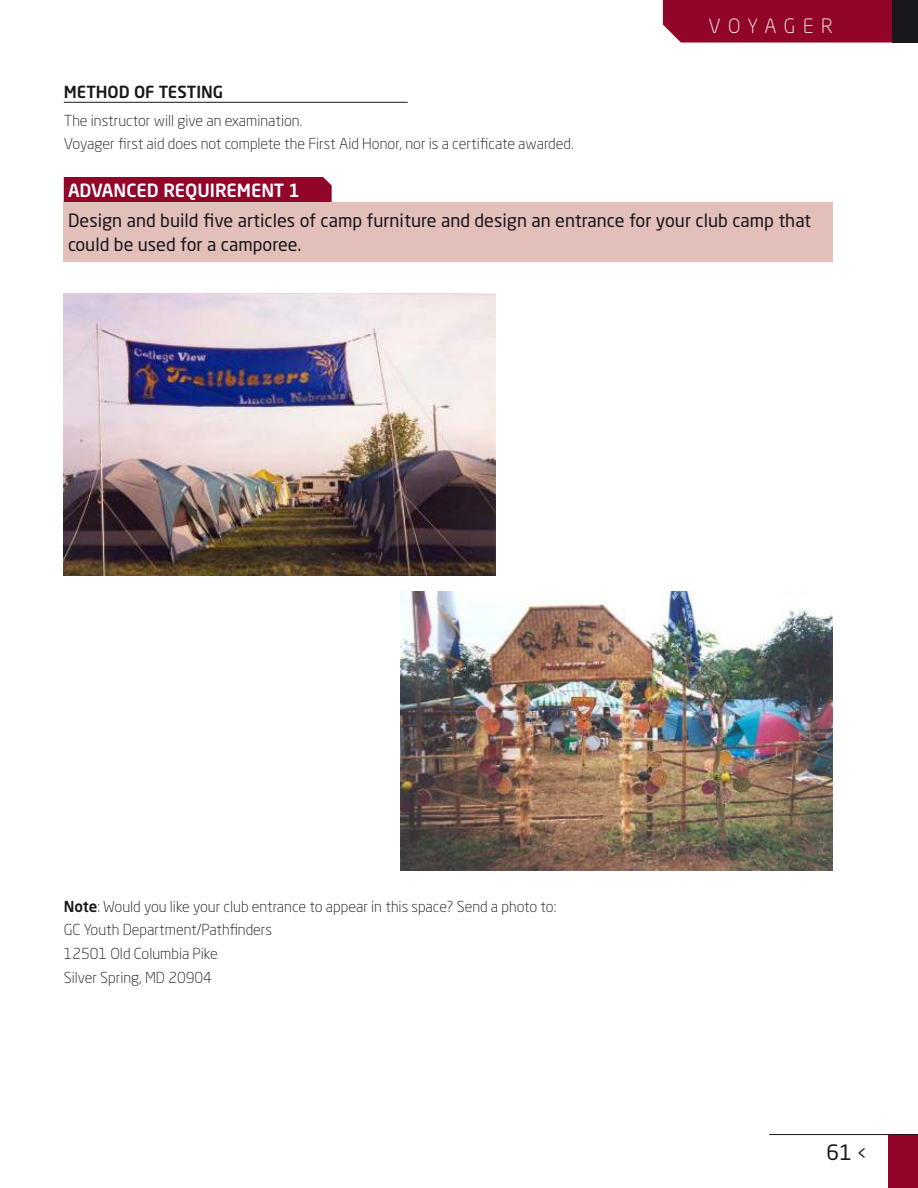
<style>
.page{position:relative;width:918px;height:1188px;background:#fff}
.page>*{position:absolute;margin:0;border:0;box-sizing:border-box;transform-origin:0 0}
.t1{font:21px "Neo Sans Std";color:#19171b}
.t2{font:300 19.5px "Neo Sans Std";letter-spacing:.375em;color:#fff}
.t3{font:18px/24px "Neo Sans Std";color:#19171b}
.t4{font:500 18px "Neo Sans Std";color:#fff}
.t5{font:500 16.5px "Neo Sans Std";color:#19171b}
.t6{font:300 15px/23.7px "Neo Sans Std";color:#19171b}
.s1{font-weight:500}
.s2{font-size:18px}
</style>
<div class="page">
<div style="left:888px;top:1135px;width:30px;height:53px;background:#910529"></div>
<hr style="left:769px;top:1134px;width:149px;height:1px;background:#19171b">
<div style="left:663px;top:0;width:229px;height:43px;background:#910529"></div>
<div style="left:892px;top:0;width:26px;height:43px;background:#19171b"></div>
<hr style="left:64px;top:102px;width:344px;height:1px;background:#19171b">
<div style="left:64px;top:177px;width:268px;height:26px;background:#910529"></div>
<div style="left:64px;top:203px;width:769px;height:59px;background:#e3bfba"></div>
<img style="left:64px;top:293px;width:432px;height:282px">
<img style="left:401px;top:591px;width:432px;height:280px">
<h2 class="t2" style="left:708px;top:15px;width:126px">VOYAGER</h2>
<p class="t5" style="left:64px;top:85px;width:161px">METHOD OF TESTING</p>
<p class="t6" style="left:64px;top:109px;width:511px">The instructor will give an examination.<br>Voyager first aid does not complete the First Aid Honor, nor is a certificate awarded.</p>
<p class="t4" style="left:68px;top:183px;width:233px">ADVANCED REQUIREMENT 1</p>
<p class="t3" style="left:68px;top:210px;width:745px">Design and build five articles of camp furniture and design an entrance for your club camp that could be used for a camporee .</p>
<p class="t6" style="left:64px;top:895px;width:494px"><span class="s1">Note</span>: Would you like your club entrance to appear in this space? Send a photo to:<br>GC Youth Department/Pathfinders<br>12501 Old Columbia Pike<br>Silver Spring, MD 20904</p>
<h1 class="t1" style="left:827px;top:1144px;width:42px">61 <span class="s2">&lt;</span></h1>
</div>
